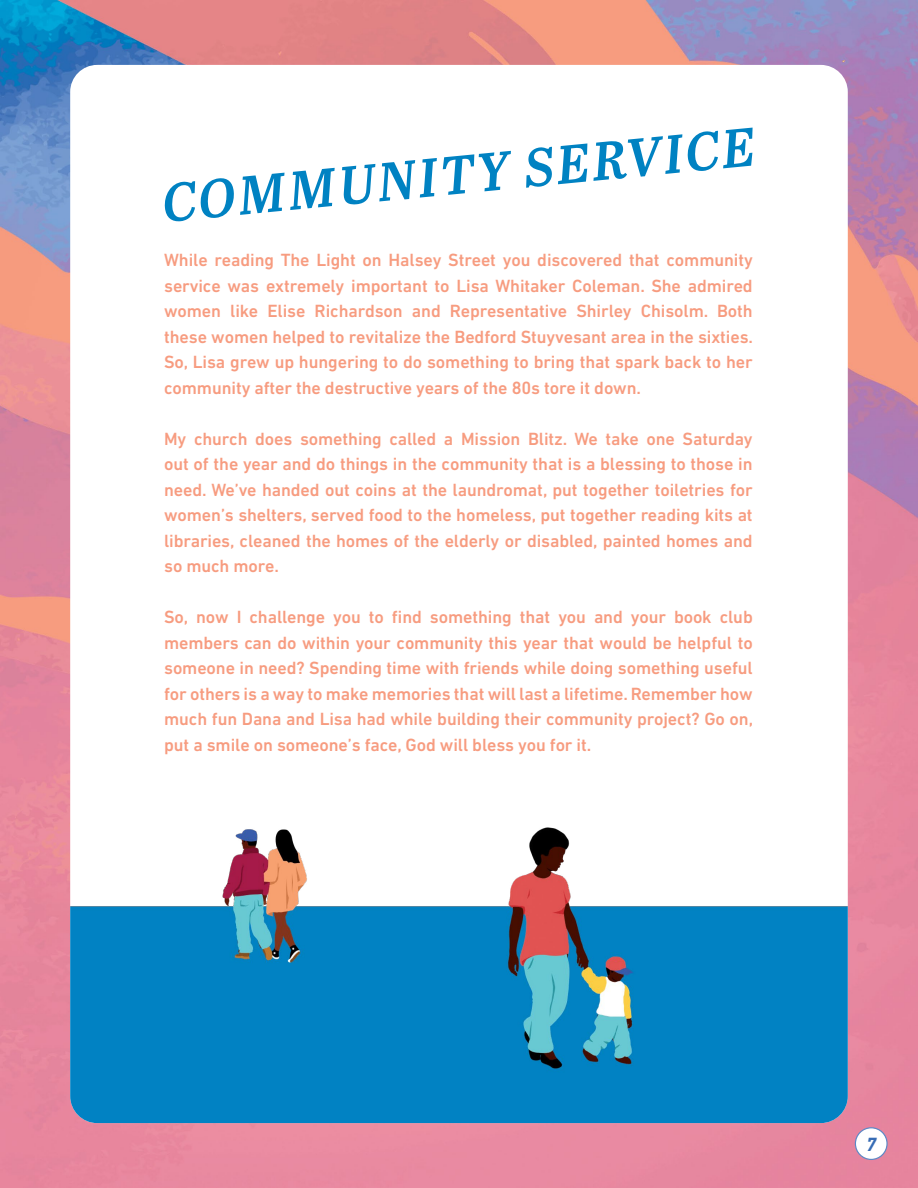
<style>
.page{position:relative;width:918px;height:1188px;background:#fff}
.page>*{position:absolute;margin:0;border:0;box-sizing:border-box;transform-origin:0 0}
.t1{font:italic 600 54px "Abril Text";color:#0082c2}
.t2{font:italic 700 19.5px "DIN Next LT Pro";color:#376cb5}
.t3{font:500 18px/25.5px "DIN Next LT Pro";letter-spacing:-.005em;color:#f79c80;text-align:justify}
</style>
<div class="page">
<img style="left:0;top:0;width:918px;height:1188px">
<div style="left:70px;top:65px;width:778px;height:1058px;background:#fff;border-radius:27px"></div>
<div style="left:855px;top:1128px;width:32px;height:31px;background:#fff;border-radius:50%"></div>
<div style="left:855px;top:1127px;width:33px;height:33px;border:1px solid #5d88c6;border-radius:50%"></div>
<img style="left:70px;top:740px;width:778px;height:383px">
<h1 class="t1" style="left:159px;top:161px;width:597px;rotate:-5deg">COMMUNITY SERVICE</h1>
<p class="t3" style="left:164px;top:247px;width:591px">While reading The Light on Halsey Street you discovered that community service was extremely important to Lisa Whitaker Coleman. She admired women like Elise Richardson and Representative Shirley Chisolm. Both these women helped to revitalize the Bedford Stuyvesant area in the sixties.<br>So, Lisa grew up hungering to do something to bring that spark back to her community after the destructive years of the 80s tore it down.</p>
<p class="t3" style="left:164px;top:426px;width:590px">My church does something called a Mission Blitz. We take one Saturday out of the year and do things in the community that is a blessing to those in need. We’ve handed out coins at the laundromat, put together toiletries for women’s shelters, served food to the homeless, put together reading kits at libraries, cleaned the homes of the elderly or disabled, painted homes and so much more.</p>
<p class="t3" style="left:164px;top:604px;width:590px">So, now I challenge you to find something that you and your book club members can do within your community this year that would be helpful to someone in need? Spending time with friends while doing something useful for others is a way to make memories that will last a lifetime. Remember how much fun Dana and Lisa had while building their community project? Go on, put a smile on someone’s face, God will bless you for it.</p>
<p class="t2" style="left:866px;top:1133px;width:12px">7</p>
</div>
